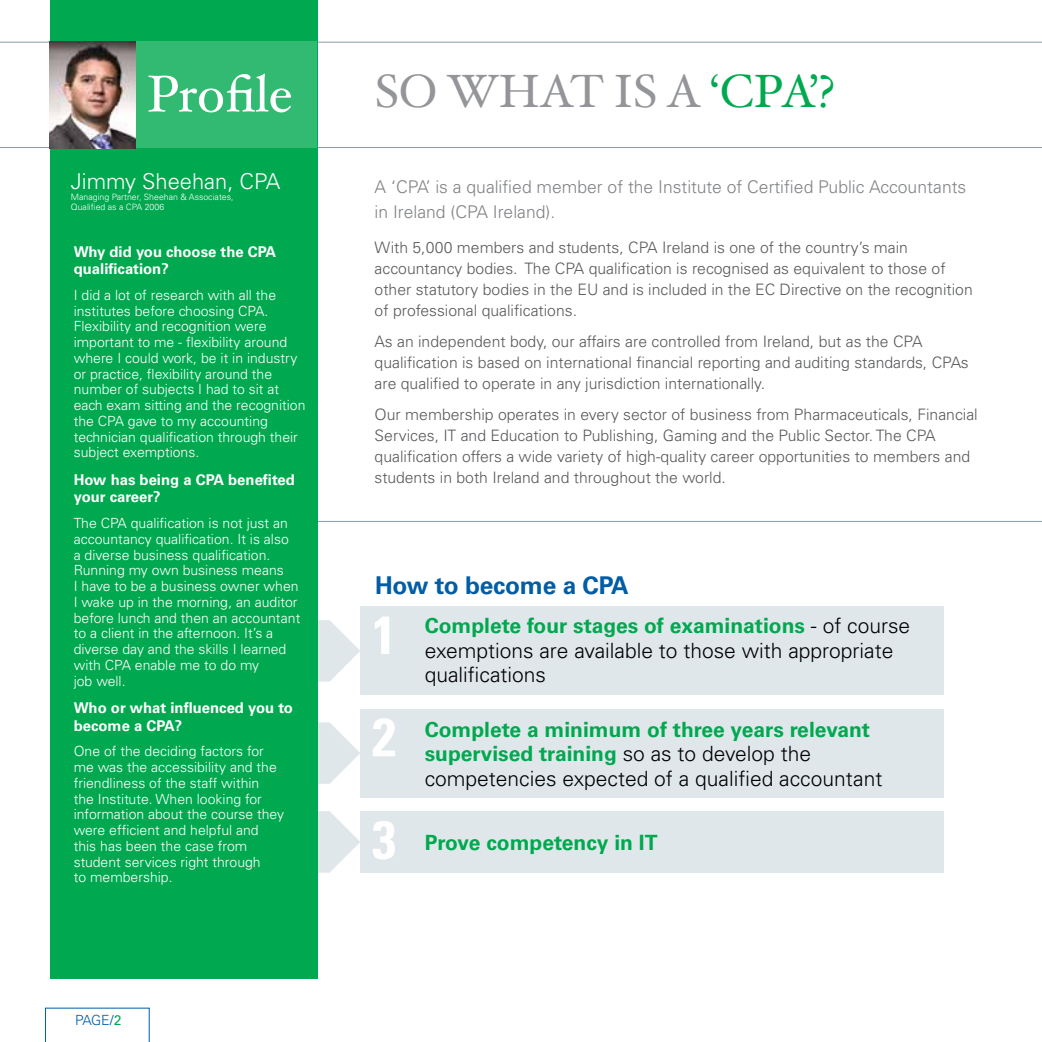
<style>
.page{position:relative;width:1042px;height:1042px;background:#fff}
.page>*{position:absolute;margin:0;border:0;box-sizing:border-box;transform-origin:0 0}
.t1{font:700 condensed 53.73px/102.4px "Univers";color:#fff;text-align:justify}
.t2{font:51.8px "Hoefler Text";color:#fff}
.t3{font:46.73px "Hoefler Text";color:#939598}
.t4{font:700 24.5px "Univers";letter-spacing:-.01em;color:#005da6}
.t5{font:300 21.88px "Univers";color:#fff}
.t6{font:300 21px/24.5px "Univers";color:#000}
.t7{font:700 21px "Univers";color:#00a94f}
.t8{font:300 17.5px/24.5px "Univers";color:#808285}
.t9{font:300 15.75px/21px "Univers";color:#58595b}
.t10{font:700 14.88px/17.5px "Univers";color:#fff}
.t11{font:300 14px/15.8px "Univers";color:#fff}
.t12{font:300 14px "Univers";color:#005da6}
.t13{font:300 8.75px/10.5px "Univers";color:#fff}
.s1{font-weight:400}
.s2{font-weight:400;color:#00a94f}
.s3{color:#00a94f}
.s4{font-weight:700;color:#00a94f}
</style>
<div class="page">
<svg style="left:45px;top:1007px;width:105px;height:35px"></svg>
<div style="left:50px;top:1014px;width:96px;height:28px;background:#fff"></div>
<svg style="left:317px;top:620px;width:43px;height:62px"></svg>
<svg style="left:317px;top:722px;width:43px;height:62px"></svg>
<svg style="left:317px;top:811px;width:43px;height:62px"></svg>
<div style="left:360px;top:607px;width:583px;height:88px;background:#e0e7eb"></div>
<div style="left:360px;top:709px;width:583px;height:88px;background:#e0e7eb"></div>
<div style="left:360px;top:811px;width:583px;height:62px;background:#e0e7eb"></div>
<hr style="left:313px;top:521px;width:729px;height:1px;background:#899ca6">
<hr style="left:0;top:42px;width:1042px;height:1px;background:#899ca6">
<hr style="left:0;top:147px;width:1042px;height:1px;background:#899ca6">
<div style="left:50px;top:0;width:267px;height:979px;background:#00a94f"></div>
<div style="left:50px;top:42px;width:267px;height:106px;background:#33ba72"></div>
<img style="left:50px;top:42px;width:86px;height:106px">
<h2 class="t2" style="left:147px;top:63px;width:147px">Profile</h2>
<h3 class="t5" style="left:71px;top:168px;width:211px">Jimmy Sheehan, CPA</h3>
<p class="t13" style="left:71px;top:192px;width:164px">Managing Partner, Sheehan &amp; Associates,<br>Qualified as a CPA 2006</p>
<p class="t10" style="left:74px;top:243px;width:204px">Why did you choose the CPA qualification?</p>
<p class="t11" style="left:74px;top:287px;width:233px">I did a lot of research with all the institutes before choosing CPA.<br>Flexibility and recognition were important to me - flexibility around where I could work, be it in industry or practice, flexibility around the number of subjects I had to sit at each exam sitting and the recognition the CPA gave to my accounting technician qualification through their subject exemptions.</p>
<p class="t10" style="left:74px;top:471px;width:223px">How has being a CPA benefited your career?</p>
<p class="t11" style="left:74px;top:515px;width:228px">The CPA qualification is not just an accountancy qualification. It is also<br>a diverse business qualification.<br>Running my own business means<br>I have to be a business owner when<br>I wake up in the morning, an auditor before lunch and then an accountant to a client in the afternoon. It’s a diverse day and the skills I learned with CPA enable me to do my<br>job well.</p>
<p class="t10" style="left:74px;top:699px;width:221px">Who or what influenced you to become a CPA?</p>
<p class="t11" style="left:74px;top:743px;width:212px">One of the deciding factors for me was the accessibility and the friendliness of the staff within<br>the Institute. When looking for information about the course they were efficient and helpful and this has been the case from student services right through<br>to membership.</p>
<p class="t12" style="left:75px;top:1012px;width:48px">PAGE<span class="s1">/</span><span class="s2">2</span></p>
<h3 class="t3" style="left:375px;top:63px;width:461px">SO WHAT IS A <span class="s3">‘CPA’?</span></h3>
<p class="t8" style="left:375px;top:175px;width:593px">A ‘CPA’ is a qualified member of the Institute of Certified Public Accountants in Ireland (CPA Ireland).</p>
<p class="t9" style="left:375px;top:237px;width:600px">With 5,000 members and students, CPA Ireland is one of the country’s main accountancy bodies. The CPA qualification is recognised as equivalent to those of other statutory bodies in the EU and is included in the EC Directive on the recognition of professional qualifications.</p>
<p class="t9" style="left:375px;top:331px;width:596px">As an independent body, our affairs are controlled from Ireland, but as the CPA qualification is based on international financial reporting and auditing standards, CPAs are qualified to operate in any jurisdiction internationally.</p>
<p class="t9" style="left:375px;top:404px;width:605px">Our membership operates in every sector of business from Pharmaceuticals, Financial Services, IT and Education to Publishing, Gaming and the Public Sector. The CPA qualification offers a wide variety of high-quality career opportunities to members and students in both Ireland and throughout the world.</p>
<h3 class="t4" style="left:375px;top:571px;width:255px">How to become a CPA</h3>
<h3 class="t6" style="left:425px;top:614px;width:487px"><span class="s4">Complete four stages of examinations</span> - of course exemptions are available to those with appropriate qualifications</h3>
<h3 class="t6" style="left:425px;top:717px;width:459px"><span class="s4">Complete a minimum of three years relevant supervised training</span> so as to develop the competencies expected of a qualified accountant</h3>
<h1 class="t1" style="left:372px;top:583px;width:25px">1<br>2<br>3</h1>
<h3 class="t7" style="left:425px;top:830px;width:234px">Prove competency in IT</h3>
</div>
